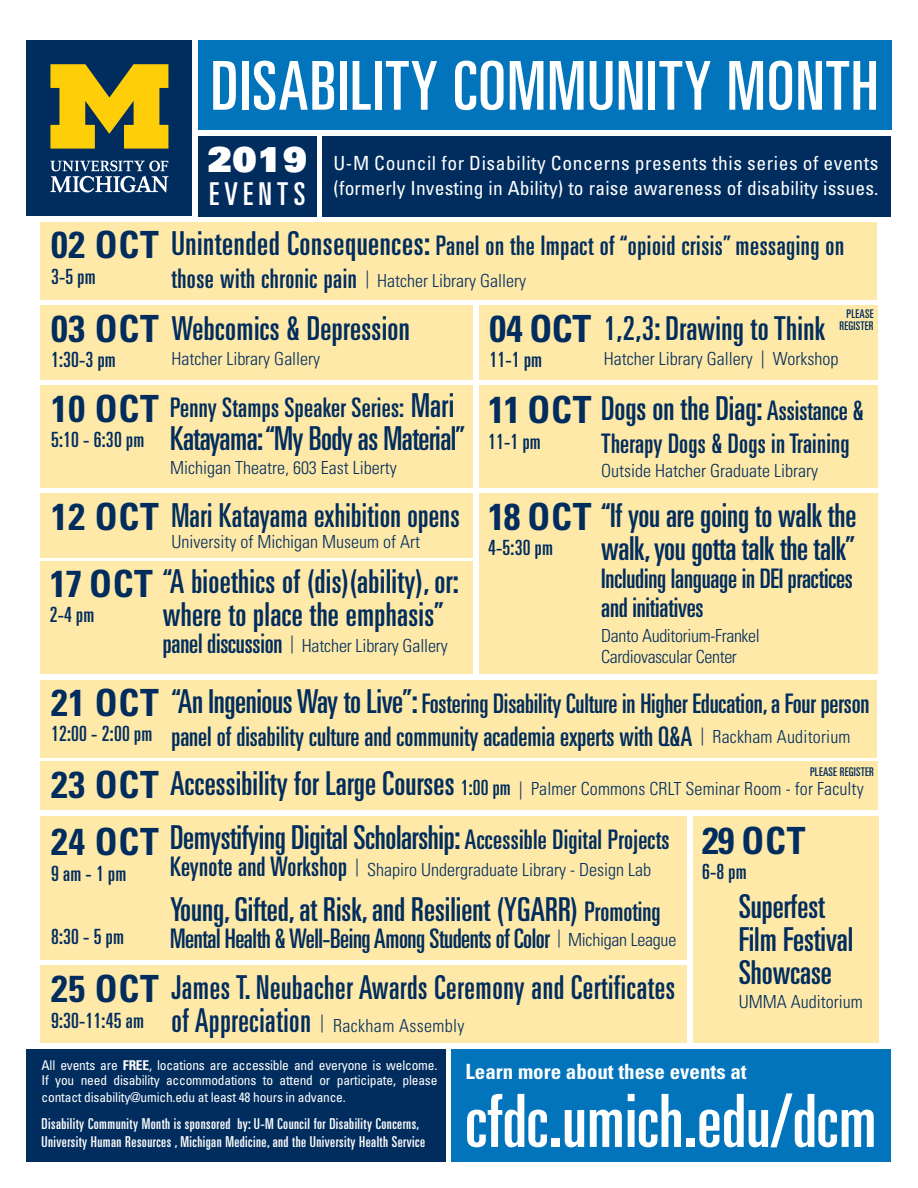
<style>
.page{position:relative;width:918px;height:1188px;background:#fff}
.page>*{position:absolute;margin:0;border:0;box-sizing:border-box;transform-origin:0 0}
.t1{font:ultra-condensed 73.5px "Univers LT Std";color:#fff}
.t2{font:ultra-condensed 67.5px "Univers LT Std";letter-spacing:.02em;color:#fff}
.t3{font:700 condensed 37.5px "Univers LT Std";letter-spacing:.02em;color:#002d5e}
.t4{font:34.5px "Univers LT Std X Black";color:#fff}
.t5{font:ultra-condensed 33px/33px "Univers LT Std";color:#002d5e}
.t6{font:ultra-condensed 33px "Univers LT Std";letter-spacing:.02em;color:#002d5e;scale:.95 1}
.t7{font:ultra-condensed 33px "Univers LT Std";color:#002d5e;scale:.95 1}
.t8{font:ultra-condensed 31.5px "Univers LT Std";letter-spacing:.17em;color:#fff}
.t9{font:ultra-condensed 27px/33px "Univers LT Std";letter-spacing:-.005em;color:#002d5e}
.t10{font:ultra-condensed 27px "Univers LT Std";letter-spacing:.02em;color:#002d5e}
.t11{font:ultra-condensed 21px "Univers LT Std";letter-spacing:.01em;color:#002d5e}
.t12{font:700 condensed 21px "Univers LT Std";color:#fff}
.t13{font:condensed 19.5px/25.5px "Univers LT Std";letter-spacing:.01em;color:#fff}
.t14{font:300 condensed 18px "Univers LT Std";color:#002d5e}
.t15{font:300 condensed 18px/21px "Univers LT Std";letter-spacing:-.02em;color:#002d5e}
.t16{font:300 condensed 18px "Univers LT Std";letter-spacing:.02em;color:#002d5e}
.t17{font:ultra-condensed 15px/18px "Univers LT Std";letter-spacing:.03em;color:#fff}
.t18{font:condensed 13.5px/16px "Univers LT Std";letter-spacing:-.015em;color:#fff;text-align:justify}
.t19{font:ultra-condensed 12px/12px "Univers LT Std";letter-spacing:.02em;color:#002d5e;text-align:center}
.s1{font-size:33px}
.s2{font-weight:400;font-stretch:ultra-condensed;font-size:27px}
.s3{font-size:27px}
.s4{font-weight:300;font-stretch:condensed;font-size:18px}
.s5{font-weight:400;font-stretch:ultra-condensed;font-size:33px}
.s6{font-weight:400;font-stretch:ultra-condensed;font-size:21px}
.s7{font-weight:700}
</style>
<div class="page">
<div style="left:27px;top:1049px;width:419px;height:113px;background:#002d5e"></div>
<div style="left:451px;top:1049px;width:440px;height:113px;background:#0174bc"></div>
<div style="left:40px;top:222px;width:838px;height:78px;background:#ffe9a8"></div>
<div style="left:40px;top:680px;width:838px;height:77px;background:#ffe9a8"></div>
<div style="left:40px;top:494px;width:433px;height:64px;background:#ffe9a8"></div>
<div style="left:40px;top:305px;width:433px;height:75px;background:#ffe9a8"></div>
<div style="left:479px;top:305px;width:399px;height:75px;background:#ffe9a8"></div>
<div style="left:40px;top:966px;width:647px;height:77px;background:#ffe9a8"></div>
<div style="left:40px;top:386px;width:433px;height:102px;background:#ffe9a8"></div>
<div style="left:40px;top:762px;width:838px;height:48px;background:#ffe9a8"></div>
<div style="left:40px;top:816px;width:647px;height:144px;background:#ffe9a8"></div>
<div style="left:479px;top:386px;width:399px;height:102px;background:#ffe9a8"></div>
<div style="left:693px;top:816px;width:185px;height:227px;background:#ffe9a8"></div>
<div style="left:40px;top:561px;width:433px;height:113px;background:#ffe9a8"></div>
<div style="left:479px;top:494px;width:399px;height:180px;background:#ffe9a8"></div>
<div style="left:323px;top:136px;width:568px;height:80px;background:#002d5e"></div>
<div style="left:198px;top:136px;width:119px;height:80px;background:#002d5e"></div>
<div style="left:198px;top:40px;width:693px;height:90px;background:#0174bc"></div>
<div style="left:27px;top:40px;width:165px;height:176px;background:#002d5e"></div>
<svg style="left:50px;top:64px;width:118px;height:85px"></svg>
<svg style="left:50px;top:160px;width:118px;height:33px"></svg>
<p class="t2" style="left:211px;top:47px;width:669px">DISABILITY COMMUNITY MONTH</p>
<p class="t3" style="left:51px;top:222px;width:109px">02 OCT</p>
<p class="t11" style="left:51px;top:264px;width:46px">3-5 pm</p>
<p class="t3" style="left:51px;top:305px;width:109px">03 OCT</p>
<p class="t11" style="left:51px;top:348px;width:66px">1:30-3 pm</p>
<p class="t3" style="left:51px;top:385px;width:109px">10 OCT</p>
<p class="t11" style="left:51px;top:428px;width:95px">5:10 - 6:30 pm</p>
<p class="t4" style="left:207px;top:137px;width:101px">2019</p>
<p class="t8" style="left:209px;top:176px;width:98px">EVENTS</p>
<p class="t13" style="left:333px;top:150px;width:547px">U-M Council for Disability Concerns presents this series of events (formerly Investing in Ability) to raise awareness of disability issues.</p>
<p class="t10" style="left:171px;top:230px;width:674px"><span class="s1">Unintended Consequences:</span> Panel on the Impact of “opioid crisis” messaging on</p>
<p class="t14" style="left:171px;top:269px;width:356px"><span class="s2">those with chronic pain</span> | Hatcher Library Gallery</p>
<p class="t5" style="left:171px;top:312px;width:240px">Webcomics &amp; Depression</p>
<p class="t14" style="left:171px;top:348px;width:150px">Hatcher Library Gallery</p>
<p class="t9" style="left:170px;top:391px;width:286px">Penny Stamps Speaker Series: <span class="s1">Mari</span></p>
<p class="t5" style="left:170px;top:422px;width:296px">Katayama: “My Body as Material”</p>
<p class="t14" style="left:170px;top:457px;width:228px">Michigan Theatre, 603 East Liberty</p>
<p class="t3" style="left:489px;top:305px;width:103px">04 OCT</p>
<p class="t11" style="left:489px;top:348px;width:54px">11-1 pm</p>
<p class="t3" style="left:488px;top:387px;width:105px">11 OCT</p>
<p class="t11" style="left:488px;top:429px;width:54px">11-1 pm</p>
<p class="t19" style="left:839px;top:308px;width:36px">PLEASE<br>REGISTER</p>
<p class="t5" style="left:604px;top:312px;width:223px">1,2,3: Drawing to Think</p>
<p class="t14" style="left:604px;top:348px;width:236px">Hatcher Library Gallery | Workshop</p>
<p class="t5" style="left:601px;top:392px;width:264px">Dogs on the Diag: <span class="s3">Assistance &amp;</span></p>
<p class="t9" style="left:601px;top:427px;width:250px">Therapy Dogs &amp; Dogs in Training</p>
<p class="t14" style="left:601px;top:460px;width:218px">Outside Hatcher Graduate Library</p>
<p class="t3" style="left:51px;top:494px;width:109px">12 OCT</p>
<p class="t7" style="left:171px;top:496px;width:305px">Mari Katayama exhibition opens</p>
<p class="t14" style="left:171px;top:530px;width:250px">University of Michigan Museum of Art</p>
<p class="t3" style="left:50px;top:560px;width:105px">17 OCT</p>
<p class="t11" style="left:50px;top:603px;width:46px">2-4 pm</p>
<p class="t5" style="left:163px;top:565px;width:298px">“A bioethics of (dis)(ability), or: where to place the emphasis”</p>
<p class="t14" style="left:163px;top:635px;width:287px"><span class="s2">panel discussion</span> | Hatcher Library Gallery</p>
<p class="t3" style="left:488px;top:494px;width:105px">18 OCT</p>
<p class="t11" style="left:488px;top:536px;width:66px">4-5:30 pm</p>
<p class="t5" style="left:601px;top:498px;width:257px">“If you are going to walk the walk, you gotta talk the talk”</p>
<p class="t9" style="left:601px;top:564px;width:253px;line-height:28.5px">Including language in DEI practices and initiatives</p>
<p class="t15" style="left:601px;top:625px;width:160px">Danto Auditorium-Frankel<br>Cardiovascular Center</p>
<p class="t3" style="left:51px;top:680px;width:109px">21 OCT</p>
<p class="t11" style="left:51px;top:722px;width:103px">12:00 - 2:00 pm</p>
<p class="t3" style="left:51px;top:762px;width:109px">23 OCT</p>
<p class="t3" style="left:51px;top:819px;width:109px">24 OCT</p>
<p class="t11" style="left:51px;top:861px;width:77px">9 am - 1 pm</p>
<p class="t11" style="left:51px;top:925px;width:75px">8:30 - 5 pm</p>
<p class="t3" style="left:51px;top:966px;width:109px">25 OCT</p>
<p class="t11" style="left:51px;top:1008px;width:95px">9:30-11:45 am</p>
<p class="t9" style="left:171px;top:686px;width:700px"><span class="s1">“An Ingenious Way to Live”:</span> Fostering Disability Culture in Higher Education, a Four person panel of disability culture and community academia experts with Q&amp;A <sup>|</sup> <span class="s4">Rackham Auditorium</span></p>
<p class="t19" style="left:810px;top:766px;width:65px">PLEASE REGISTER</p>
<p class="t14" style="left:170px;top:777px;width:695px"><span class="s5">Accessibility for Large Courses</span> <span class="s6">1:00 pm</span> | Palmer Commons CRLT Seminar Room - for Faculty</p>
<p class="t5" style="left:170px;top:821px;width:501px">Demystifying Digital Scholarship: <span class="s3">Accessible Digital Projects</span></p>
<p class="t14" style="left:170px;top:859px;width:483px"><span class="s2">Keynote and Workshop</span> | Shapiro Undergraduate Library - Design Lab</p>
<p class="t5" style="left:170px;top:893px;width:492px">Young, Gifted, at Risk, and Resilient (YGARR) <span class="s3">Promoting</span></p>
<p class="t9" style="left:170px;top:922px;width:508px">Mental Health &amp; Well-Being Among Students of Color <sup>|</sup> <span class="s4">Michigan League</span></p>
<p class="t3" style="left:702px;top:818px;width:105px">29 OCT</p>
<p class="t11" style="left:702px;top:860px;width:46px">6-8 pm</p>
<p class="t5" style="left:739px;top:889px;width:116px">Superfest<br>Film Festival<br>Showcase</p>
<p class="t14" style="left:739px;top:990px;width:126px">UMMA Auditorium</p>
<p class="t6" style="left:171px;top:969px;width:532px">James T. Neubacher Awards Ceremony and Certificates</p>
<p class="t16" style="left:171px;top:1015px;width:295px"><span class="s5">of Appreciation</span> | Rackham Assembly</p>
<p class="t18" style="left:42px;top:1057px;width:397px">All events are <span class="s7">FREE</span>, locations are accessible and everyone is welcome.<br>If you need disability accommodations to attend or participate, please contact disability@umich.edu at least 48 hours in advance.</p>
<p class="t17" style="left:42px;top:1115px;width:385px">Disability Community Month is sponsored by: U-M Council for Disability Concerns,<br>University Human Resources , Michigan Medicine, and the University Health Service</p>
<p class="t12" style="left:466px;top:1059px;width:283px">Learn more about these events at</p>
<p class="t1" style="left:466px;top:1079px;width:413px">cfdc.umich.edu/dcm</p>
</div>
